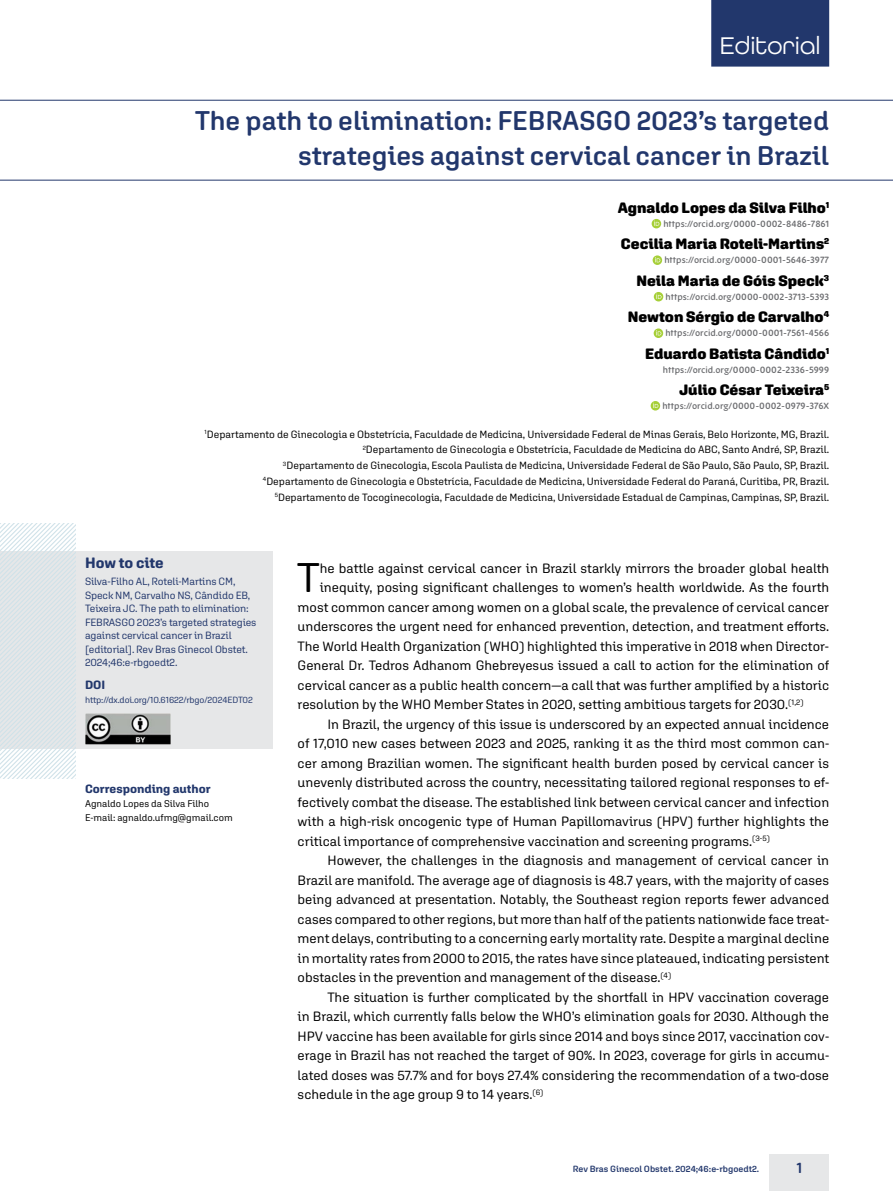
<style>
.page{position:relative;width:893px;height:1191px;background:#fff}
.page>*{position:absolute;margin:0;border:0;box-sizing:border-box;transform-origin:0 0}
.t1{font:41.4px "Aglet Sans";color:#000}
.t2{font:600 27px/34.5px "Aglet Sans";color:#22376c;text-align:right}
.t3{font:25.5px "All Round Gothic";color:#fff}
.t4{font:900 15px "Aglet Sans";color:#000}
.t5{font:700 15px "Aglet Sans";letter-spacing:-.005em;color:#22376c}
.t6{font:600 15px "Aglet Sans";color:#22376c}
.t7{font:13.5px "Aglet Sans";color:#000}
.t8{font:700 12px "Aglet Sans";color:#22376c}
.t9{font:10.5px/15.8px "Aglet Sans";color:#000;text-align:right}
.t10{font:10.5px/13.5px "Aglet Sans";letter-spacing:-.01em;color:#22376c}
.t11{font:9.75px/13.5px "Aglet Sans";color:#000}
.t12{font:600 9px "New Zen";color:#6d6e71}
.t13{font:9px "Aglet Sans";letter-spacing:-.01em;color:#22376c}
.t14{font:600 9px "Aglet Sans";color:#22376c}
</style>
<div class="page">
<div style="left:770px;top:1154px;width:59px;height:37px;background:#e6e7e8"></div>
<div style="left:711px;top:0;width:118px;height:67px;background:#22376c"></div>
<div style="left:0;top:551px;width:272px;height:198px;background:#e6e7e8"></div>
<img style="left:85px;top:714px;width:86px;height:30px">
<hr style="left:0;top:100px;width:893px;height:1px;background:#22376c">
<hr style="left:0;top:180px;width:893px;height:1px;background:#22376c">
<svg style="left:652px;top:219px;width:9px;height:9px"></svg>
<svg style="left:654px;top:221px;width:5px;height:5px"></svg>
<svg style="left:653px;top:255px;width:9px;height:10px"></svg>
<svg style="left:655px;top:257px;width:5px;height:5px"></svg>
<svg style="left:654px;top:292px;width:9px;height:9px"></svg>
<svg style="left:656px;top:294px;width:5px;height:5px"></svg>
<svg style="left:654px;top:328px;width:9px;height:10px"></svg>
<svg style="left:656px;top:330px;width:5px;height:5px"></svg>
<svg style="left:651px;top:401px;width:9px;height:9px"></svg>
<svg style="left:653px;top:403px;width:5px;height:5px"></svg>
<svg style="left:0;top:523px;width:76px;height:255px"></svg>
<h3 class="t3" style="left:720px;top:30px;width:102px">Editorial</h3>
<h2 class="t2" style="left:195px;top:103px;width:636px">The path to elimination: FEBRASGO 2023’s targeted strategies against cervical cancer in Brazil</h2>
<p class="t4" style="left:618px;top:199px;width:213px">Agnaldo Lopes da Silva Filho<sup>1</sup></p>
<p class="t12" style="left:663px;top:218px;width:167px">https://orcid.org/0000-0002-8486-7861</p>
<p class="t4" style="left:621px;top:235px;width:210px">Cecilia Maria Roteli-Martins<sup>2</sup></p>
<p class="t12" style="left:664px;top:255px;width:166px">https://orcid.org/0000-0001-5646-3977</p>
<p class="t4" style="left:636px;top:272px;width:194px">Neila Maria de Góis Speck<sup>3</sup></p>
<p class="t12" style="left:665px;top:291px;width:165px">https://orcid.org/0000-0002-3713-5393</p>
<p class="t4" style="left:628px;top:308px;width:203px">Newton Sérgio de Carvalho<sup>4</sup></p>
<p class="t12" style="left:665px;top:328px;width:165px">https://orcid.org/0000-0001-7561-4566</p>
<p class="t4" style="left:645px;top:345px;width:186px">Eduardo Batista Cândido<sup>1</sup></p>
<p class="t12" style="left:663px;top:364px;width:168px">https://orcid.org/0000-0002-2336-5999</p>
<p class="t4" style="left:679px;top:381px;width:152px">Júlio César Teixeira<sup>5</sup></p>
<p class="t12" style="left:662px;top:400px;width:168px">https://orcid.org/0000-0002-0979-376X</p>
<p class="t9" style="left:205px;top:426px;width:626px"><sup>1</sup>Departamento de Ginecologia e Obstetrícia, Faculdade de Medicina, Universidade Federal de Minas Gerais, Belo Horizonte, MG, Brazil.<br><sup>2</sup>Departamento de Ginecologia e Obstetrícia, Faculdade de Medicina do ABC, Santo André, SP, Brazil.<br><sup>3</sup>Departamento de Ginecologia, Escola Paulista de Medicina, Universidade Federal de São Paulo, São Paulo, SP, Brazil.<br><sup>4</sup>Departamento de Ginecologia e Obstetrícia, Faculdade de Medicina, Universidade Federal do Paraná, Curitiba, PR, Brazil.<br><sup>5</sup>Departamento de Tocoginecologia, Faculdade de Medicina, Universidade Estadual de Campinas, Campinas, SP, Brazil.</p>
<p class="t5" style="left:85px;top:553px;width:80px">How to cite</p>
<p class="t10" style="left:85px;top:574px;width:173px">Silva-Filho AL, Roteli-Martins CM, Speck NM, Carvalho NS, Cândido EB, Teixeira JC. The path to elimination:<br>FEBRASGO 2023’s targeted strategies against cervical cancer in Brazil [editorial]. Rev Bras Ginecol Obstet.<br>2024;46:e-rbgoedt2.</p>
<p class="t8" style="left:85px;top:678px;width:22px">DOI</p>
<p class="t13" style="left:85px;top:694px;width:169px">http://dx.doi.org/10.61622/rbgo/2024EDT02</p>
<p class="t8" style="left:85px;top:782px;width:127px">Corresponding author</p>
<p class="t11" style="left:85px;top:796px;width:149px">Agnaldo Lopes da Silva Filho<br>E-mail: agnaldo.ufmg@gmail.com</p>
<h1 class="t1" style="left:297px;top:553px;width:24px">T</h1>
<p class="t7" style="left:320px;top:560px;width:511px">he battle against cervical cancer in Brazil starkly mirrors the broader global health</p>
<p class="t7" style="left:320px;top:579px;width:511px">inequity, posing significant challenges to women’s health worldwide. As the fourth</p>
<p class="t7" style="left:298px;top:599px;width:533px">most common cancer among women on a global scale, the prevalence of cervical cancer</p>
<p class="t7" style="left:298px;top:618px;width:533px">underscores the urgent need for enhanced prevention, detection, and treatment efforts.</p>
<p class="t7" style="left:298px;top:638px;width:533px">The World Health Organization (WHO) highlighted this imperative in 2018 when Director-</p>
<p class="t7" style="left:298px;top:657px;width:533px">General Dr. Tedros Adhanom Ghebreyesus issued a call to action for the elimination of</p>
<p class="t7" style="left:298px;top:677px;width:533px">cervical cancer as a public health concern—a call that was further amplified by a historic</p>
<p class="t7" style="left:298px;top:696px;width:507px">resolution by the WHO Member States in 2020, setting ambitious targets for 2030.<sup>(1,2)</sup></p>
<p class="t7" style="left:327px;top:716px;width:503px">In Brazil, the urgency of this issue is underscored by an expected annual incidence</p>
<p class="t7" style="left:298px;top:735px;width:533px">of 17,010 new cases between 2023 and 2025, ranking it as the third most common can-</p>
<p class="t7" style="left:298px;top:755px;width:533px">cer among Brazilian women. The significant health burden posed by cervical cancer is</p>
<p class="t7" style="left:298px;top:774px;width:533px">unevenly distributed across the country, necessitating tailored regional responses to ef-</p>
<p class="t7" style="left:298px;top:794px;width:533px">fectively combat the disease. The established link between cervical cancer and infection</p>
<p class="t7" style="left:298px;top:813px;width:533px">with a high-risk oncogenic type of Human Papillomavirus (HPV) further highlights the</p>
<p class="t7" style="left:298px;top:833px;width:474px">critical importance of comprehensive vaccination and screening programs.<sup>(3-5)</sup></p>
<p class="t7" style="left:327px;top:852px;width:503px">However, the challenges in the diagnosis and management of cervical cancer in</p>
<p class="t7" style="left:298px;top:872px;width:533px">Brazil are manifold. The average age of diagnosis is 48.7 years, with the majority of cases</p>
<p class="t7" style="left:298px;top:891px;width:533px">being advanced at presentation. Notably, the Southeast region reports fewer advanced</p>
<p class="t7" style="left:298px;top:911px;width:533px">cases compared to other regions, but more than half of the patients nationwide face treat-</p>
<p class="t7" style="left:298px;top:930px;width:533px">ment delays, contributing to a concerning early mortality rate. Despite a marginal decline</p>
<p class="t7" style="left:298px;top:950px;width:533px">in mortality rates from 2000 to 2015, the rates have since plateaued, indicating persistent</p>
<p class="t7" style="left:298px;top:969px;width:375px">obstacles in the prevention and management of the disease.<sup>(4)</sup></p>
<p class="t7" style="left:327px;top:989px;width:503px">The situation is further complicated by the shortfall in HPV vaccination coverage</p>
<p class="t7" style="left:298px;top:1008px;width:533px">in Brazil, which currently falls below the WHO’s elimination goals for 2030. Although the</p>
<p class="t7" style="left:298px;top:1028px;width:533px">HPV vaccine has been available for girls since 2014 and boys since 2017, vaccination cov-</p>
<p class="t7" style="left:298px;top:1047px;width:533px">erage in Brazil has not reached the target of 90%. In 2023, coverage for girls in accumu-</p>
<p class="t7" style="left:298px;top:1067px;width:533px">lated doses was 57.7% and for boys 27.4% considering the recommendation of a two-dose</p>
<p class="t7" style="left:298px;top:1086px;width:247px">schedule in the age group 9 to 14 years.<sup>(6)</sup></p>
<p class="t14" style="left:573px;top:1163px;width:188px">Rev Bras Ginecol Obstet. 2024;46:e-rbgoedt2.</p>
<p class="t6" style="left:796px;top:1158px;width:8px">1</p>
</div>
